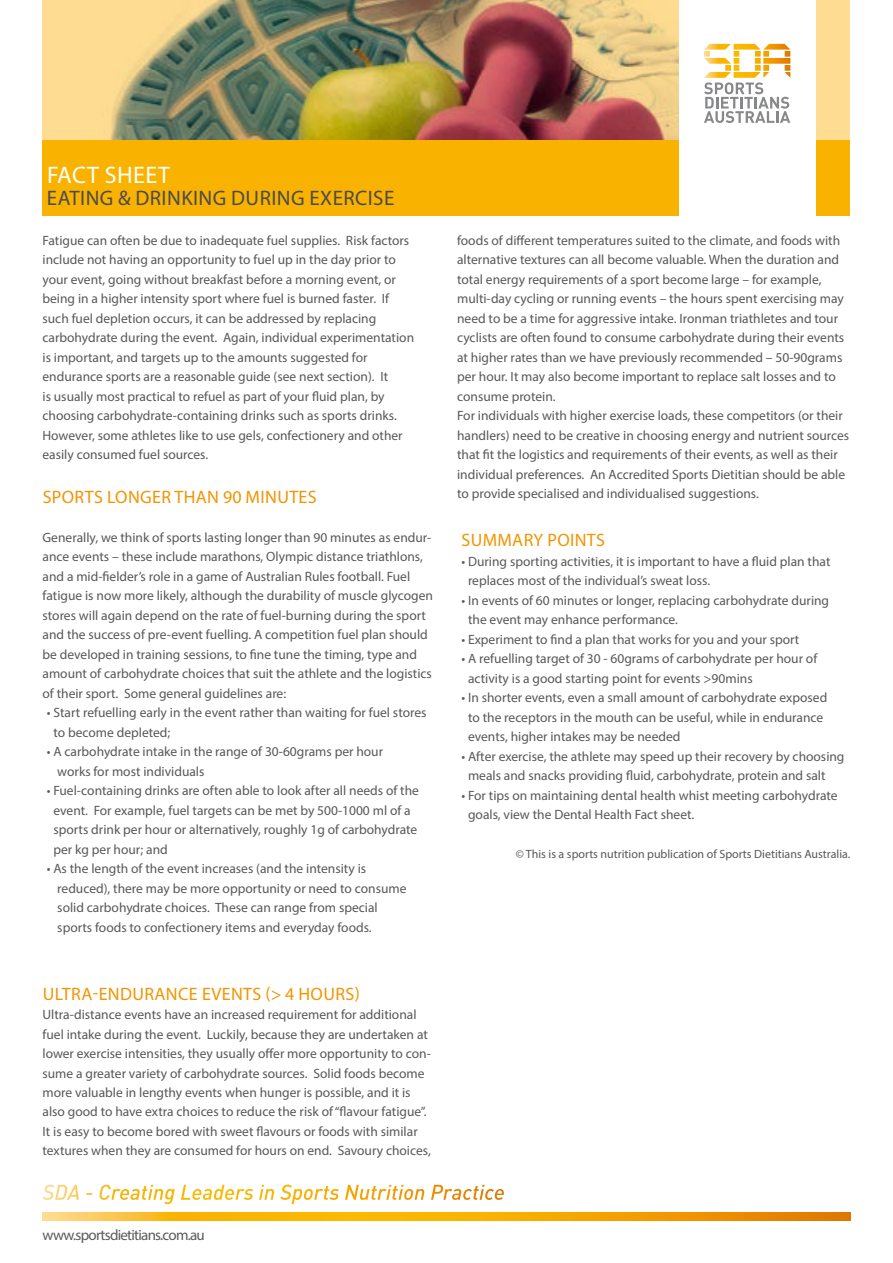
<style>
.page{position:relative;width:893px;height:1263px;background:#fff}
.page>*{position:absolute;margin:0;border:0;box-sizing:border-box;transform-origin:0 0}
.t1{font:24px "Myriad Pro";color:#fff}
.t2{font:21px "Myriad Pro";letter-spacing:.02em;color:#4b4b4d}
.t3{font:18px "Myriad Pro";letter-spacing:.02em;color:#f39400}
.t4{font:15px "Myriad Pro";letter-spacing:-.05em;color:#5a5b5d}
.t5{font:13.5px/19.5px "Myriad Pro";color:#58585a}
.t6{font:12px "Myriad Pro";color:#58585a}
</style>
<div class="page">
<img style="left:43px;top:0;width:807px;height:140px">
<svg style="left:43px;top:1213px;width:807px;height:8px"></svg>
<svg style="left:43px;top:1185px;width:442px;height:15px"></svg>
<div style="left:43px;top:140px;width:807px;height:76px;background:#f9b200"></div>
<div style="left:679px;top:0;width:137px;height:225px;background:#fff"></div>
<svg style="left:704px;top:44px;width:86px;height:79px"></svg>
<h1 class="t1" style="left:47px;top:160px;width:14px">fact</h1>
<h1 class="t1" style="left:105px;top:160px;width:63px">sh eet</h1>
<h2 class="t2" style="left:47px;top:185px;width:349px">eati ng &amp; drinking during exercise</h2>
<p class="t5" style="left:43px;top:230px;width:373px">Fatigue can often be due to inadequate fuel supplies. Risk factors include not having an opportunity to fuel up in the day prior to your event, going without breakfast before a morning event, or being in a higher intensity sport where fuel is burned faster. If such fuel depletion occurs, it can be addressed by replacing carbohydrate during the event. Again, individual experimentation is important, and targets up to the amounts suggested for endurance sports are a reasonable guide (see next section). It<br>is usually most practical to refuel as part of your fluid plan, by choosing carbohydrate-containing drinks such as sports drinks.<br>However, some athletes like to use gels, confectionery and other easily consumed fuel sources.</p>
<h3 class="t3" style="left:43px;top:486px;width:274px">Sports longer than 90 mi nutes</h3>
<p class="t5" style="left:43px;top:527px;width:392px">Generally, we think of sports lasting longer than 90 minutes as endur&shy;ance events – these include marathons, Olympic distance triathlons, and a mid-fielder’s role in a game of Australian Rules football. Fuel fatigue is now more likely, although the durability of muscle glycogen stores will again depend on the rate of fuel-burning during the sport and the success of pre-event fuelling. A competition fuel plan should be developed in training sessions, to fine tune the timing, type and amount of carbohydrate choices that suit the athlete and the logistics of their sport. Some general guidelines are:</p>
<p class="t5" style="left:53px;top:703px;width:375px;text-indent:-7px">• Start refuelling early in the event rather than waiting for fuel stores to become depleted;</p>
<p class="t5" style="left:57px;top:742px;width:327px;text-indent:-11px">• A carbohydrate intake in the range of 30-60grams per hour works for most individuals</p>
<p class="t5" style="left:53px;top:781px;width:367px;text-indent:-7px">• Fuel-containing drinks are often able to look after all needs of the event. For example, fuel targets can be met by 500-1000 ml of a sports drink per hour or alternatively, roughly 1g of carbohydrate per kg per hour; and</p>
<p class="t5" style="left:57px;top:859px;width:351px;text-indent:-11px">• As the length of the event increases (and the intensity is reduced), there may be more opportunity or need to consume solid carbohydrate choices. These can range from special sports foods to confectionery items and everyday foods.</p>
<h3 class="t3" style="left:43px;top:982px;width:319px">Ultra-endurance events (&gt; 4 hours)</h3>
<p class="t5" style="left:43px;top:1004px;width:390px">Ultra-distance events have an increased requirement for additional fuel intake during the event. Luckily, because they are undertaken at lower exercise intensities, they usually offer more opportunity to con&shy;sume a greater variety of carbohydrate sources. Solid foods become more valuable in lengthy events when hunger is possible, and it is also good to have extra choices to reduce the risk of “flavour fatigue”.<br>It is easy to become bored with sweet flavours or foods with similar textures when they are consumed for hours on end. Savoury choices,</p>
<p class="t5" style="left:457px;top:230px;width:394px">foods of different temperatures suited to the climate, and foods with alternative textures can all become valuable. When the duration and total energy requirements of a sport become large – for example, multi-day cycling or running events – the hours spent exercising may need to be a time for aggressive intake. Ironman triathletes and tour cyclists are often found to consume carbohydrate during their events at higher rates than we have previously recommended – 50-90grams per hour. It may also become important to replace salt losses and to consume protein.<br>For individuals with higher exercise loads, these competitors (or their handlers) need to be creative in choosing energy and nutrient sources that fit the logistics and requirements of their events, as well as their individual preferences. An Accredited Sports Dietitian should be able to provide specialised and individualised suggestions.</p>
<h3 class="t3" style="left:462px;top:529px;width:36px">Summa</h3>
<h3 class="t3" style="left:524px;top:529px;width:73px">ry poi nts</h3>
<p class="t5" style="left:468px;top:551px;width:364px;text-indent:-7px">• During sporting activities, it is important to have a fluid plan that replaces most of the individual’s sweat loss.</p>
<p class="t5" style="left:468px;top:590px;width:363px;text-indent:-7px">• In events of 60 minutes or longer, replacing carbohydrate during the event may enhance performance.</p>
<p class="t5" style="left:461px;top:629px;width:340px">• Experiment to find a plan that works for you and your sport</p>
<p class="t5" style="left:468px;top:649px;width:351px;text-indent:-7px">• A refuelling target of 30 - 60grams of carbohydrate per hour of activity is a good starting point for events &gt;90mins</p>
<p class="t5" style="left:468px;top:688px;width:361px;text-indent:-7px">• In shorter events, even a small amount of carbohydrate exposed to the receptors in the mouth can be useful, while in endurance events, higher intakes may be needed</p>
<p class="t5" style="left:468px;top:746px;width:378px;text-indent:-7px">• After exercise, the athlete may speed up their recovery by choosing meals and snacks providing fluid, carbohydrate, protein and salt</p>
<p class="t5" style="left:468px;top:785px;width:371px;text-indent:-7px">• For tips on maintaining dental health whist meeting carbohydrate goals, view the Dental Health Fact sheet.</p>
<p class="t6" style="left:516px;top:847px;width:336px">© This is a sports nutrition publication of Sports Dietitians Australia.</p>
<p class="t4" style="left:43px;top:1226px;width:164px">www.sportsdietitians.com.au</p>
</div>
